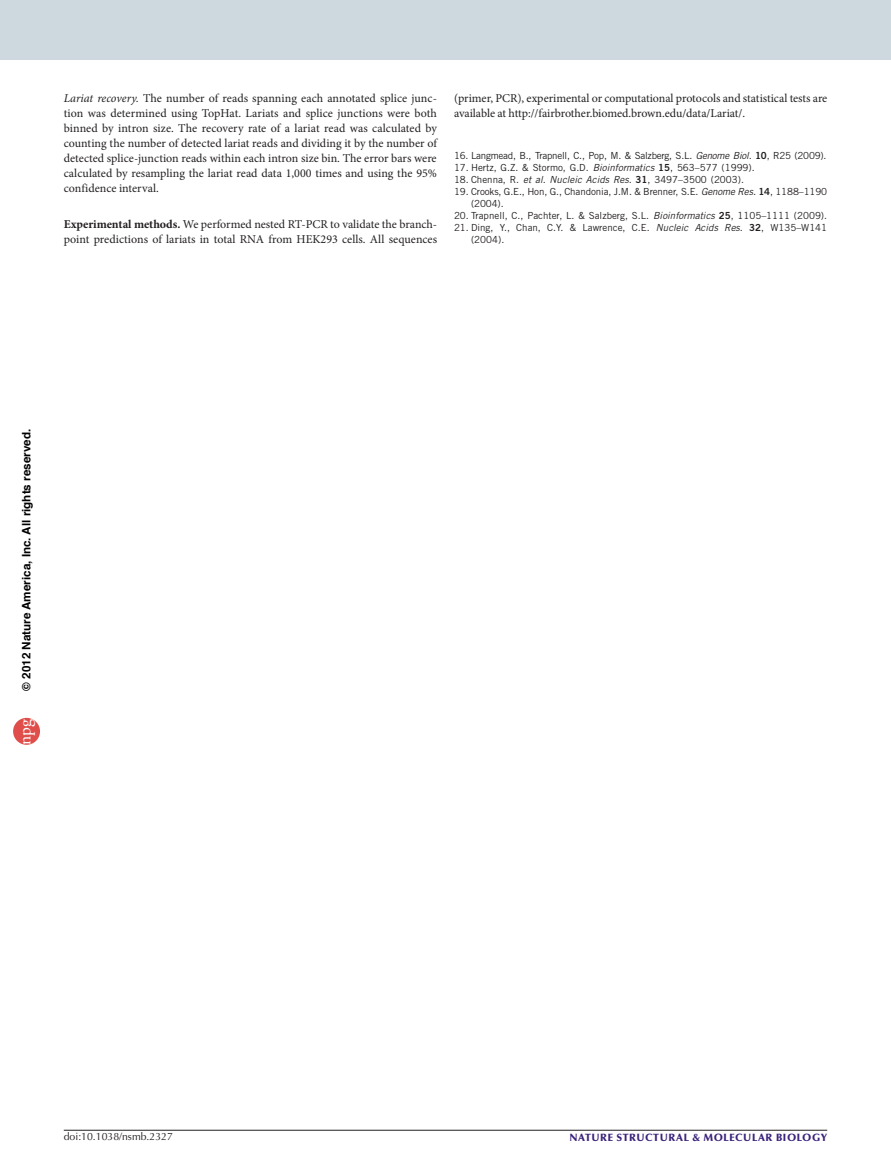
<style>
.page{position:relative;width:891px;height:1175px;background:#fff}
.page>*{position:absolute;margin:0;border:0;box-sizing:border-box;transform-origin:0 0}
.t1{font:17.4px "Adobe Garamond Pro";color:#fff}
.pFirstParaMethod{font:12px/15px "Minion Pro";letter-spacing:-.005em;color:#231f20}
.t2{font:700 11.7px "Helvetica";color:#000}
.t3{font:900 10.5px "Optima LT Std";letter-spacing:.05em;color:#3a227b}
.pDoiRRH{font:10.5px "Optima LT Std";color:#231f20}
.pReference2{font:9.75px/12px "Trade Gothic LT Std";color:#231f20}
.pReference2-2{font:9.75px "Trade Gothic LT Std";letter-spacing:-.02em;color:#231f20}
.s1{font-style:italic}
.s2{font-weight:700}
.s3{font-family:"Trade Gothic LT Std Bd 2"}
</style>
<div class="page">
<hr style="left:64px;top:1130px;width:763px;height:1px;background:#231f20">
<div style="left:0;top:0;width:891px;height:60px;background:#cdd8df"></div>
<div style="left:13px;top:718px;width:27px;height:26px;background:#df4e4a;border-radius:50%"></div>
<p class="pFirstParaMethod" style="left:64px;top:91px;width:375px;text-align:justify"><span class="s1">Lariat recovery.</span> The number of reads spanning each annotated splice junc&shy;tion was determined using TopHat. Lariats and splice junctions were both binned by intron size. The recovery rate of a lariat read was calculated by counting the number of detected lariat reads and dividing it by the number of detected splice-junction reads within each intron size bin. The error bars were calculated by resampling the lariat read data 1,000 times and using the 95% confidence interval.</p>
<p class="pFirstParaMethod" style="left:64px;top:217px;width:375px"><span class="s2">Experimental methods.</span> We performed nested RT-PCR to validate the branch&shy;point predictions of lariats in total RNA from HEK293 cells. All sequences</p>
<p class="pFirstParaMethod" style="left:454px;top:91px;width:375px">(primer, PCR), experimental or computational protocols and statistical tests are available at http://fairbrother.biomed.brown.edu/data/Lariat/.</p>
<p class="pReference2-2" style="left:454px;top:149px;width:374px">16. Langmead, B., Trapnell, C., Pop, M. &amp; Salzberg, S.L. <span class="s1">Genome Biol.</span> <span class="s3">10</span>, R25 (2009).</p>
<p class="pReference2" style="left:454px;top:161px;width:302px">17. Hertz, G.Z. &amp; Stormo, G.D. <span class="s1">Bioinformatics</span> <span class="s3">15</span>, 563–577 (1999).</p>
<p class="pReference2" style="left:454px;top:173px;width:292px">18. Chenna, R. <span class="s1">et al. Nucleic Acids Res.</span> <span class="s3">31</span>, 3497–3500 (2003).</p>
<p class="pReference2" style="left:471px;top:185px;width:358px;text-indent:-17px">19. Crooks, G.E., Hon, G., Chandonia, J.M. &amp; Brenner, S.E. <span class="s1">Genome Res.</span> <span class="s3">14</span>, 1188–1190 (2004).</p>
<p class="pReference2" style="left:454px;top:209px;width:375px">20. Trapnell, C., Pachter, L. &amp; Salzberg, S.L. <span class="s1">Bioinformatics</span> <span class="s3">25</span>, 1105–1111 (2009).</p>
<p class="pReference2" style="left:471px;top:221px;width:358px;text-indent:-17px">21. Ding, Y., Chan, C.Y. &amp; Lawrence, C.E. <span class="s1">Nucleic Acids Res.</span> <span class="s3">32</span>, W135–W141 (2004).</p>
<p class="t2" style="left:22px;top:690px;width:263px;rotate:-90deg">© 2012 Nature America, Inc. All rights reserved.</p>
<h1 class="t1" style="left:14px;top:744px;width:28px;rotate:-90deg">npg</h1>
<p class="pDoiRRH" style="left:64px;top:1130px;width:111px">doi:10.1038/nsmb.2327</p>
<p class="t3" style="left:570px;top:1130px;width:259px">NATURE STRUCTURAL &amp; MOLECULAR BIOLOGY</p>
</div>
